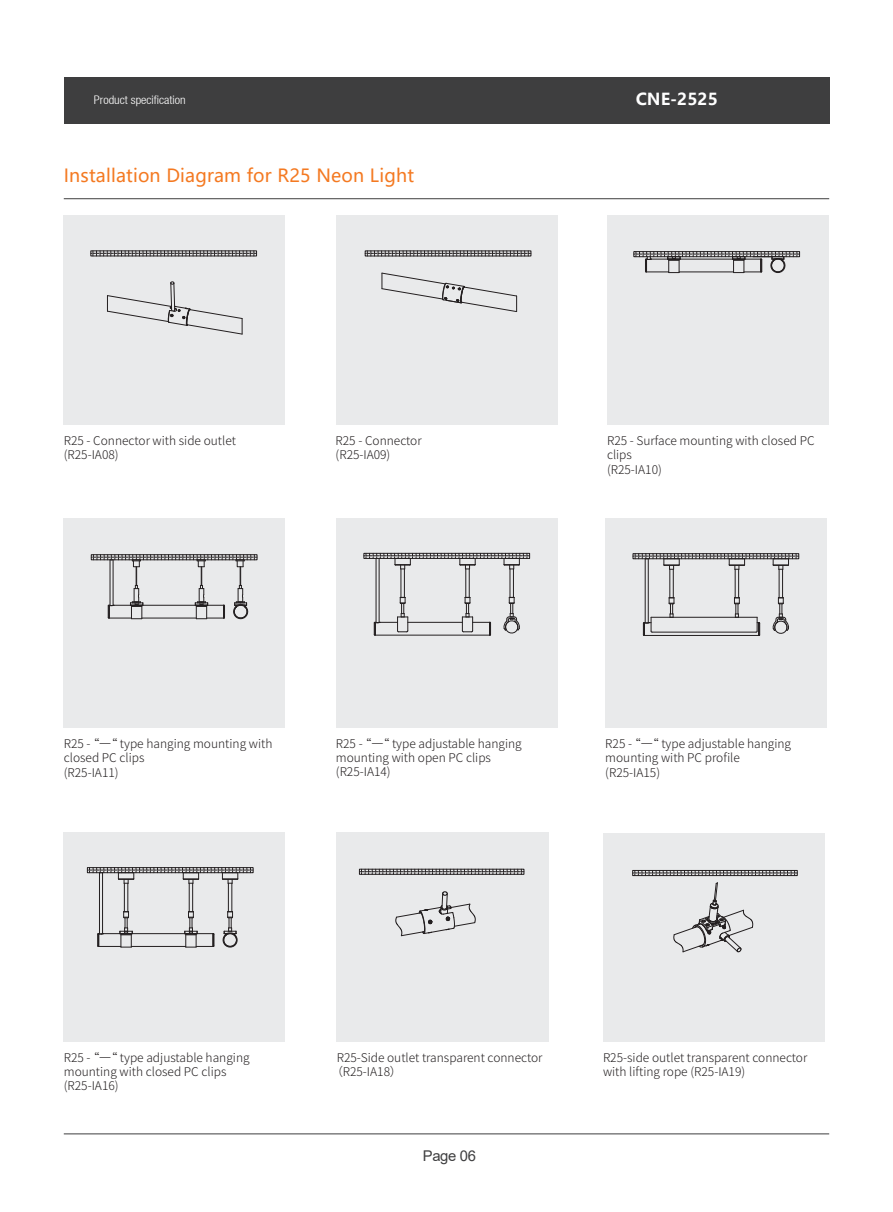
<style>
.page{position:relative;width:893px;height:1212px;background:#fff}
.page>*{position:absolute;margin:0;border:0;box-sizing:border-box;transform-origin:0 0}
.t1{font:18px "Microsoft Ya Hei";letter-spacing:.01em;color:#f47921}
.t2{font:700 16.35px "Microsoft Ya Hei";color:#fff}
.t3{font:14.85px "Arial";letter-spacing:-.025em;color:#3e3e3f}
.t4{font:300 12px/14.4px "Source Han Sans CN";color:#231f20}
.t5{font:300 condensed 11.85px "Helvetica Neue LT";color:#fff;scale:1.05 1}
</style>
<div class="page">
<div style="left:64px;top:216px;width:221px;height:209px;background:#e9eaeb"></div>
<div style="left:607px;top:216px;width:221px;height:209px;background:#e9eaeb"></div>
<div style="left:64px;top:518px;width:221px;height:210px;background:#e9eaeb"></div>
<div style="left:336px;top:518px;width:221px;height:209px;background:#e9eaeb"></div>
<div style="left:605px;top:518px;width:222px;height:210px;background:#e9eaeb"></div>
<div style="left:64px;top:832px;width:221px;height:210px;background:#e9eaeb"></div>
<div style="left:634px;top:251px;width:166px;height:6px;border:1px solid #231f20"></div>
<div style="left:91px;top:554px;width:166px;height:6px;border:1px solid #231f20"></div>
<div style="left:364px;top:553px;width:166px;height:6px;border:1px solid #231f20"></div>
<div style="left:633px;top:553px;width:166px;height:6px;border:1px solid #231f20"></div>
<svg style="left:91px;top:555px;width:166px;height:65px"></svg>
<svg style="left:634px;top:252px;width:165px;height:22px"></svg>
<hr style="left:375px;top:635px;width:115px;height:1px;background:#231f20">
<svg style="left:364px;top:553px;width:165px;height:82px"></svg>
<svg style="left:633px;top:554px;width:166px;height:82px"></svg>
<svg style="left:87px;top:867px;width:166px;height:81px"></svg>
<div style="left:64px;top:77px;width:765px;height:46px;background:#3e3e3f"></div>
<hr style="left:64px;top:1133px;width:765px;height:1px;background:#3e3e3f">
<hr style="left:64px;top:198px;width:765px;height:1px;background:#3e3e3f">
<div style="left:336px;top:216px;width:222px;height:209px;background:#e9eaeb"></div>
<svg style="left:93px;top:253px;width:162px;height:1px"></svg>
<div style="left:91px;top:251px;width:166px;height:5px;border:1px solid #231f20"></div>
<svg style="left:367px;top:253px;width:162px;height:1px"></svg>
<div style="left:365px;top:251px;width:166px;height:5px;border:1px solid #231f20"></div>
<svg style="left:107px;top:281px;width:136px;height:53px"></svg>
<svg style="left:381px;top:273px;width:136px;height:39px"></svg>
<div style="left:603px;top:834px;width:221px;height:208px;background:#e9eaeb"></div>
<div style="left:632px;top:870px;width:165px;height:6px;border:1px solid #231f20"></div>
<svg style="left:633px;top:833px;width:164px;height:119px"></svg>
<div style="left:337px;top:832px;width:212px;height:210px;background:#e9eaeb"></div>
<svg style="left:361px;top:871px;width:161px;height:1px"></svg>
<div style="left:359px;top:869px;width:165px;height:5px;border:1px solid #231f20"></div>
<svg style="left:395px;top:891px;width:81px;height:45px"></svg>
<p class="t5" style="left:94px;top:93px;width:89px">Product specification</p>
<h2 class="t2" style="left:636px;top:87px;width:84px">CNE-2525</h2>
<h1 class="t1" style="left:64px;top:163px;width:352px">Installation Diagram for R25 Neon Light</h1>
<p class="t4" style="left:64px;top:433px;width:174px">R25 - Connector with side outlet (R25-IA08)</p>
<p class="t4" style="left:336px;top:433px;width:88px">R25 - Connector (R25-IA09)</p>
<p class="t4" style="left:607px;top:434px;width:209px">R25 - Surface mounting with closed PC clips<br>(R25-IA10)</p>
<p class="t4" style="left:64px;top:736px;width:210px">R25 - “一“ type hanging mounting with closed PC clips<br>(R25-IA11)</p>
<p class="t4" style="left:336px;top:736px;width:187px">R25 - “一“ type adjustable hanging mounting with open PC clips (R25-IA14)</p>
<p class="t4" style="left:605px;top:736px;width:187px">R25 - “一“ type adjustable hanging mounting with PC profile (R25-IA15)</p>
<p class="t4" style="left:64px;top:1050px;width:187px">R25 - “一“ type adjustable hanging mounting with closed PC clips (R25-IA16)</p>
<p class="t4" style="left:331px;top:1050px;width:213px;text-indent:6px">R25-Side outlet transparent connector（R25-IA18）</p>
<p class="t3" style="left:423px;top:1145px;width:54px">Page 06</p>
<p class="t4" style="left:603px;top:1050px;width:206px">R25-side outlet transparent connector with lifting rope (R25-IA19)</p>
</div>
